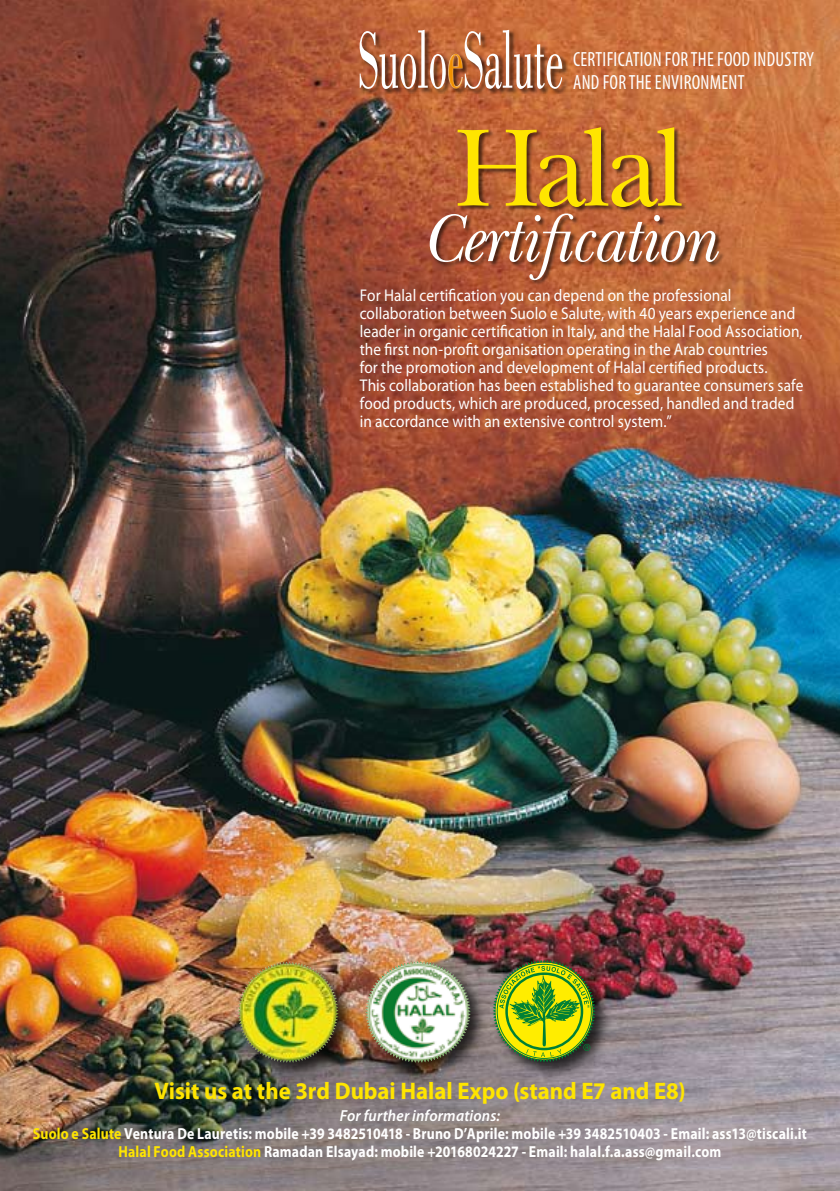
<style>
.page{position:relative;width:840px;height:1191px;background:#fff}
.page>*{position:absolute;margin:0;border:0;box-sizing:border-box;transform-origin:0 0}
.t1{font:114.8px "New Baskerville";letter-spacing:-.035em;color:#ffe500;scale:.91 1}
.t2{font:italic 70.4px "New Baskerville";letter-spacing:-.02em;color:#fff;scale:.91 1}
.t3{font:700 24px "Myriad Pro";color:#ffe500;scale:.95 1}
.t4{font:condensed 20.6px/22.4px "Myriad Pro";letter-spacing:.015em;color:#fff;scale:.93 1}
.t5{font:17px/18px "Myriad Pro";letter-spacing:.01em;color:#fff;scale:.9 1}
.t6{font:700 16px/18px "Myriad Pro";letter-spacing:.015em;color:#fff;text-align:center;scale:.86 1}
.s1{font-weight:600;font-style:italic}
.s2{color:#ffe500}
</style>
<div class="page">
<img style="left:0;top:0;width:839px;height:1191px">
<div style="left:429px;top:127px;width:295px;height:158px;background:#000;opacity:.6"></div>
<div style="left:489px;top:956px;width:122px;height:123px;background:#000;opacity:.75"></div>
<img style="left:492px;top:959px;width:103px;height:103px">
<div style="left:362px;top:957px;width:125px;height:122px;background:#000;opacity:.75"></div>
<img style="left:397px;top:961px;width:20px;height:7px">
<div style="left:234px;top:958px;width:121px;height:121px;background:#000;opacity:.75"></div>
<img style="left:238px;top:961px;width:50px;height:55px">
<div style="left:359px;top:30px;width:209px;height:64px;background:#000;opacity:.6"></div>
<img style="left:359px;top:30px;width:185px;height:62px">
<p class="t4" style="left:573px;top:48px;width:260px">CERTIFICATION FOR THE FOOD INDUSTRY<br>AND FOR THE ENVIRONMENT</p>
<h1 class="t1" style="left:454px;top:101px;width:254px">Halal</h1>
<h2 class="t2" style="left:421px;top:197px;width:326px">Certification</h2>
<p class="t5" style="left:359px;top:286px;width:494px">For Halal certification you can depend on the professional collaboration between Suolo e Salute, with 40 years experience and leader in organic certification in Italy, and the Halal Food Association, the first non-profit organisation operating in the Arab countries<br>for the promotion and development of Halal certified products.<br>This collaboration has been established to guarantee consumers safe food products, which are produced, processed, handled and traded in accordance with an extensive control system.”</p>
<h3 class="t3" style="left:154px;top:1075px;width:560px">Visit us at the 3rd Dubai Halal Expo (stand E7 and E8)</h3>
<p class="t6" style="left:33px;top:1106px;width:901px"><span class="s1">For further informations:<br></span><span class="s2">Suolo e Salute</span> Ventura De Lauretis: mobile +39 3482510418 - Bruno D’Aprile: mobile +39 3482510403 - Email: ass13@tiscali.it<br><span class="s2">Halal Food Association</span> Ramadan Elsayad: mobile +20168024227 - Email: halal.f.a.ass@gmail.com</p>
</div>
